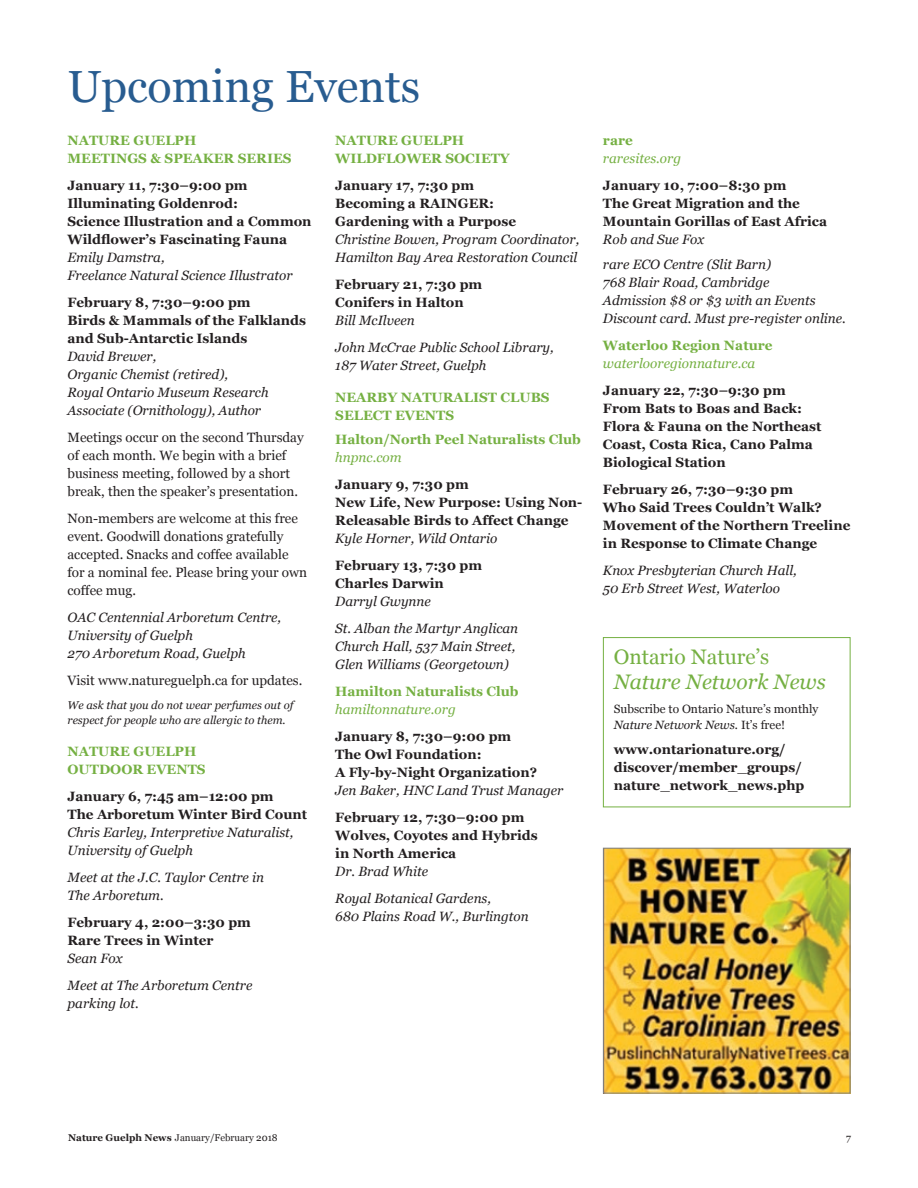
<style>
.page{position:relative;width:918px;height:1188px;background:#fff}
.page>*{position:absolute;margin:0;border:0;box-sizing:border-box;transform-origin:0 0}
.t1{font:45px "Georgia";color:#285c90}
.t2{font:italic 21px "Georgia";color:#75b042}
.t3{font:21px "Georgia";color:#75b042}
.t4{font:700 13.5px/18px "Georgia";color:#231f20}
.t5{font:italic 13.5px/18px "Georgia";color:#231f20}
.t6{font:13.5px/18px "Georgia";color:#231f20}
.t7{font:700 13.5px/18px "Georgia";color:#75b042}
.t8{font:italic 13.5px "Georgia";color:#75b042}
.t9{font:12px/16.5px "Georgia";color:#231f20}
.t10{font:italic 11.25px/15px "Georgia";color:#231f20}
.t11{font:9.75px "Georgia";color:#231f20}
.s1{font-style:italic}
.s2{font-weight:700}
</style>
<div class="page">
<div style="left:603px;top:637px;width:247px;height:170px;border:1px solid #75b042"></div>
<img style="left:605px;top:850px;width:243px;height:242px">
<div style="left:603px;top:848px;width:247px;height:246px;border:1px solid #808285"></div>
<h1 class="t1" style="left:68px;top:60px;width:354px">Upcoming Events</h1>
<p class="t7" style="left:68px;top:132px;width:226px">NATURE GUELPH<br>MEETINGS &amp; SPEAKER SERIES</p>
<p class="t4" style="left:68px;top:177px;width:246px">January 11, 7:30–9:00 pm<br>Illuminating Goldenrod:<br>Science Illustration and a Common<br>Wildflower’s Fascinating Fauna</p>
<p class="t5" style="left:68px;top:248px;width:227px">Emily Damstra,<br>Freelance Natural Science Illustrator</p>
<p class="t4" style="left:68px;top:293px;width:240px">February 8, 7:30–9:00 pm<br>Birds &amp; Mammals of the Falklands and Sub-Antarctic Islands</p>
<p class="t5" style="left:68px;top:347px;width:203px">David Brewer,<br>Organic Chemist (retired),<br>Royal Ontario Museum Research<br>Associate (Ornithology), Author</p>
<p class="t6" style="left:68px;top:428px;width:238px">Meetings occur on the second Thursday of each month. We begin with a brief business meeting, followed by a short break, then the speaker’s presentation.</p>
<p class="t6" style="left:68px;top:509px;width:241px">Non-members are welcome at this free event. Goodwill donations gratefully accepted. Snacks and coffee available for a nominal fee. Please bring your own coffee mug.</p>
<p class="t5" style="left:68px;top:608px;width:215px">OAC Centennial Arboretum Centre,<br>University of Guelph<br>270 Arboretum Road, Guelph</p>
<p class="t6" style="left:68px;top:671px;width:236px">Visit www.natureguelph.ca for updates.</p>
<p class="t10" style="left:68px;top:698px;width:227px">We ask that you do not wear perfumes out of respect for people who are allergic to them.</p>
<p class="t7" style="left:68px;top:742px;width:140px">NATURE GUELPH<br>OUTDOOR EVENTS</p>
<p class="t4" style="left:68px;top:787px;width:241px">January 6, 7:45 am–12:00 pm<br>The Arboretum Winter Bird Count</p>
<p class="t5" style="left:68px;top:823px;width:228px">Chris Earley, Interpretive Naturalist,<br>University of Guelph</p>
<p class="t5" style="left:68px;top:868px;width:198px">Meet at the J.C. Taylor Centre in<br>The Arboretum.</p>
<p class="t4" style="left:68px;top:913px;width:185px">February 4, 2:00–3:30 pm<br>Rare Trees in Winter</p>
<p class="t5" style="left:68px;top:944px;width:186px;line-height:27px">Sean Fox<br>Meet at The Arboretum Centre</p>
<p class="t5" style="left:68px;top:994px;width:73px">parking lot.</p>
<p class="t7" style="left:335px;top:131px;width:176px">NATURE GUELPH<br>WILDFLOWER SOCIETY</p>
<p class="t4" style="left:335px;top:176px;width:182px">January 17, 7:30 pm<br>Becoming a RAINGER:<br>Gardening with a Purpose</p>
<p class="t5" style="left:335px;top:230px;width:246px">Christine Bowen, Program Coordinator,<br>Hamilton Bay Area Restoration Council</p>
<p class="t4" style="left:335px;top:275px;width:149px">February 21, 7:30 pm<br>Conifers in Halton</p>
<p class="t5" style="left:335px;top:307px;width:220px;line-height:27px">Bill McIlveen<br>John McCrae Public School Library,</p>
<p class="t5" style="left:335px;top:356px;width:153px">187 Water Street, Guelph</p>
<p class="t7" style="left:335px;top:388px;width:216px">NEARBY NATURALIST CLUBS<br>SELECT EVENTS</p>
<p class="t7" style="left:335px;top:431px;width:247px">Halton/North Peel Naturalists Club</p>
<p class="t8" style="left:335px;top:450px;width:68px">hnpnc.com</p>
<p class="t4" style="left:335px;top:476px;width:249px">January 9, 7:30 pm<br>New Life, New Purpose: Using Non-<br>Releasable Birds to Affect Change</p>
<p class="t5" style="left:335px;top:530px;width:164px">Kyle Horner, Wild Ontario</p>
<p class="t4" style="left:335px;top:557px;width:149px">February 13, 7:30 pm<br>Charles Darwin</p>
<p class="t5" style="left:335px;top:588px;width:185px;line-height:27px">Darryl Gwynne<br>St. Alban the Martyr Anglican</p>
<p class="t5" style="left:335px;top:638px;width:182px">Church Hall, 537 Main Street,<br>Glen Williams (Georgetown)</p>
<p class="t7" style="left:335px;top:683px;width:185px">Hamilton Naturalists Club</p>
<p class="t8" style="left:335px;top:702px;width:122px">hamiltonnature.org</p>
<p class="t4" style="left:335px;top:728px;width:203px">January 8, 7:30–9:00 pm<br>The Owl Foundation:<br>A Fly-by-Night Organization?</p>
<p class="t5" style="left:335px;top:782px;width:230px">Jen Baker, HNC Land Trust Manager</p>
<p class="t4" style="left:335px;top:809px;width:204px">February 12, 7:30–9:00 pm<br>Wolves, Coyotes and Hybrids in North America</p>
<p class="t5" style="left:335px;top:858px;width:157px;line-height:27px">Dr. Brad White<br>Royal Botanical Gardens,</p>
<p class="t5" style="left:335px;top:908px;width:195px">680 Plains Road W., Burlington</p>
<p class="t7" style="left:603px;top:131px;width:31px">rare</p>
<p class="t8" style="left:603px;top:151px;width:80px">raresites.org</p>
<p class="t4" style="left:603px;top:176px;width:226px">January 10, 7:00–8:30 pm<br>The Great Migration and the<br>Mountain Gorillas of East Africa</p>
<p class="t5" style="left:603px;top:227px;width:170px;line-height:24.8px">Rob and Sue Fox<br>rare ECO Centre (Slit Barn)</p>
<p class="t5" style="left:603px;top:273px;width:244px">768 Blair Road, Cambridge<br>Admission $8 or $3 with an Events<br>Discount card. Must pre-register online.</p>
<p class="t7" style="left:603px;top:336px;width:171px">Waterloo Region Nature</p>
<p class="t8" style="left:603px;top:355px;width:154px">waterlooregionnature.ca</p>
<p class="t4" style="left:603px;top:381px;width:220px">January 22, 7:30–9:30 pm<br>From Bats to Boas and Back:<br>Flora &amp; Fauna on the Northeast<br>Coast, Costa Rica, Cano Palma<br>Biological Station</p>
<p class="t4" style="left:603px;top:480px;width:249px">February 26, 7:30–9:30 pm<br>Who Said Trees Couldn’t Walk?<br>Movement of the Northern Treeline in Response to Climate Change</p>
<p class="t5" style="left:603px;top:561px;width:195px">Knox Presbyterian Church Hall,<br>50 Erb Street West, Waterloo</p>
<h2 class="t3" style="left:614px;top:645px;width:157px">Ontario Nature’s</h2>
<h2 class="t2" style="left:614px;top:670px;width:214px">Nature Network News</h2>
<p class="t9" style="left:614px;top:700px;width:206px">Subscribe to Ontario Nature’s monthly<br><span class="s1">Nature Network News.</span> It’s free!</p>
<p class="t4" style="left:614px;top:740px;width:192px">www.ontarionature.org/ discover/member_groups/ nature_network_news.php</p>
<p class="t11" style="left:68px;top:1132px;width:211px"><span class="s2">Nature Guelph News</span> January/February 2018</p>
<p class="t11" style="left:846px;top:1132px;width:6px">7</p>
</div>
